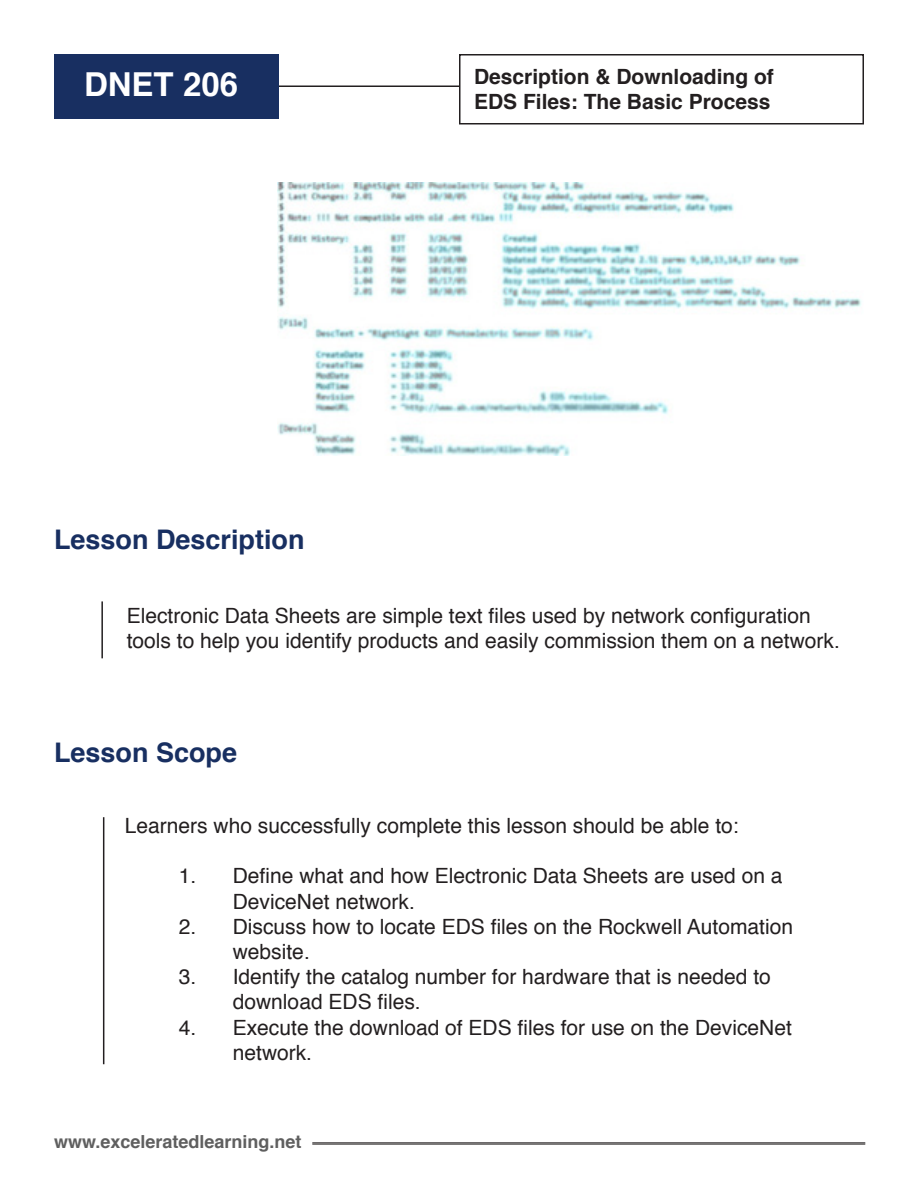
<style>
.page{position:relative;width:918px;height:1188px;background:#fff}
.page>*{position:absolute;margin:0;border:0;box-sizing:border-box;transform-origin:0 0}
.t1{font:700 33px "Helvetica";color:#fff}
.t2{font:700 27px "Helvetica";color:#182f61}
.t3{font:21px "Helvetica";color:#231f20}
.t4{font:700 21px "Helvetica";color:#231f20}
.t5{font:700 18px "Helvetica";color:#5f5f5f}
</style>
<div class="page">
<hr style="left:312px;top:1143px;width:553px;height:1px;background:#231f20">
<hr style="left:312px;top:1144px;width:553px;height:1px;background:#231f20">
<hr style="left:258px;top:86px;width:201px;height:1px;background:#231f20">
<div style="left:54px;top:55px;width:225px;height:64px;background:#182f61"></div>
<div style="left:459px;top:54px;width:405px;height:70px;border:2px solid #231f20"></div>
<hr style="left:101px;top:601px;width:2px;height:57px;background:#231f20">
<hr style="left:103px;top:817px;width:1px;height:247px;background:#231f20">
<img style="left:278px;top:183px;width:584px;height:273px">
<p class="t1" style="left:84px;top:58px;width:156px">DNET 206</p>
<p class="t2" style="left:54px;top:517px;width:252px">Lesson Description</p>
<p class="t4" style="left:474px;top:60px;width:301px">Description &amp; Downloading of</p>
<p class="t4" style="left:474px;top:85px;width:298px">EDS Files: The Basic Process</p>
<p class="t3" style="left:127px;top:599px;width:685px">Electronic Data Sheets are simple text files used by network configuration</p>
<p class="t3" style="left:127px;top:624px;width:715px">tools to help you identify products and easily commission them on a network.</p>
<p class="t2" style="left:54px;top:731px;width:185px">Lesson Scope</p>
<p class="t3" style="left:125px;top:809px;width:615px">Learners who successfully complete this lesson should be able to:</p>
<p class="t3" style="left:179px;top:860px;width:605px">1. Define what and how Electronic Data Sheets are used on a</p>
<p class="t3" style="left:233px;top:885px;width:184px">DeviceNet network.</p>
<p class="t3" style="left:179px;top:910px;width:616px">2. Discuss how to locate EDS files on the Rockwell Automation</p>
<p class="t3" style="left:233px;top:935px;width:79px">website.</p>
<p class="t3" style="left:179px;top:961px;width:594px">3. Identify the catalog number for hardware that is needed to</p>
<p class="t3" style="left:233px;top:986px;width:189px">download EDS files.</p>
<p class="t3" style="left:179px;top:1011px;width:615px">4. Execute the download of EDS files for use on the DeviceNet</p>
<p class="t3" style="left:233px;top:1036px;width:81px">network.</p>
<p class="t5" style="left:54px;top:1127px;width:249px">www.exceleratedlearning.net</p>
</div>
